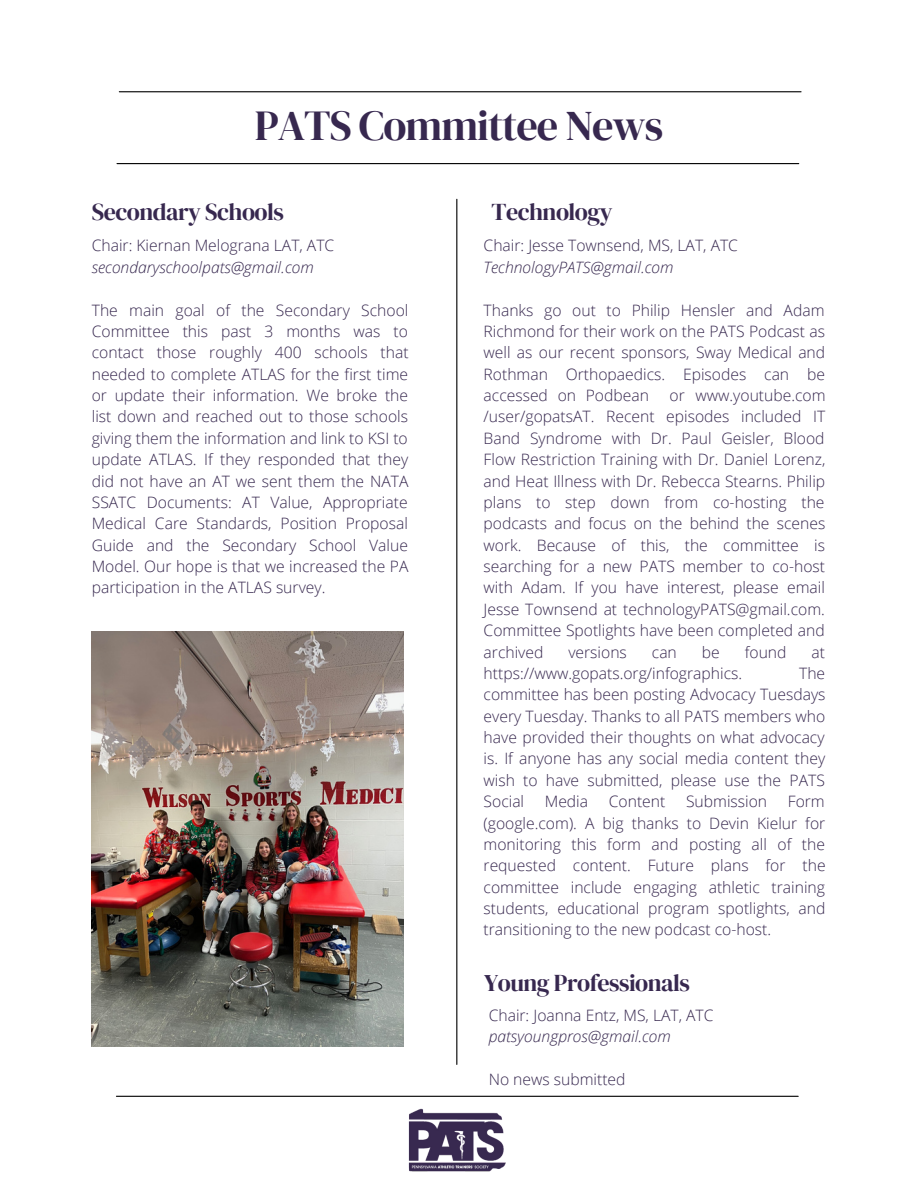
<style>
.page{position:relative;width:918px;height:1188px;background:#fff}
.page>*{position:absolute;margin:0;border:0;box-sizing:border-box;transform-origin:0 0}
.t1{font:42.3px "DM Serif Display";letter-spacing:-.025em;color:#37284f}
.t2{font:24px "DM Serif Display";letter-spacing:-.02em;color:#37284f}
.t3{font:300 15.75px/21.3px "Open Sans";color:#37284f;text-align:justify}
.t4{font:italic 300 15.75px "Open Sans";color:#37284f}
</style>
<div class="page">
<hr style="left:119px;top:91px;width:682px;height:1px;background:#000">
<hr style="left:456px;top:199px;width:1px;height:865px;background:#000">
<hr style="left:116px;top:1096px;width:682px;height:1px;background:#000">
<hr style="left:117px;top:163px;width:682px;height:1px;background:#000">
<img style="left:408px;top:1108px;width:98px;height:64px">
<img style="left:92px;top:632px;width:311px;height:415px">
<p class="t1" style="left:255px;top:96px;width:410px">PATS Committee News</p>
<p class="t2" style="left:92px;top:195px;width:194px">Secondary Schools</p>
<p class="t3" style="left:92px;top:235px;width:244px">Chair: Kiernan Melograna LAT, ATC</p>
<p class="t4" style="left:92px;top:256px;width:224px">secondaryschoolpats@gmail.com</p>
<p class="t3" style="left:92px;top:299px;width:318px">The main goal of the Secondary School Committee this past 3 months was to contact those roughly 400 schools that needed to complete ATLAS for the first time or update their information. We broke the list down and reached out to those schools giving them the information and link to KSI to update ATLAS. If they responded that they did not have an AT we sent them the NATA SSATC Documents: AT Value, Appropriate Medical Care Standards, Position Proposal Guide and the Secondary School Value Model. Our hope is that we increased the PA participation in the ATLAS survey.</p>
<p class="t2" style="left:492px;top:195px;width:123px">Technology</p>
<p class="t3" style="left:484px;top:235px;width:256px">Chair: Jesse Townsend, MS, LAT, ATC</p>
<p class="t4" style="left:484px;top:256px;width:192px">TechnologyPATS@gmail.com</p>
<p class="t3" style="left:484px;top:299px;width:343px">Thanks go out to Philip Hensler and Adam Richmond for their work on the PATS Podcast as well as our recent sponsors, Sway Medical and Rothman Orthopaedics. Episodes can be accessed on Podbean</p>
<p class="t3" style="left:484px;top:384px;width:343px;text-indent:186px">or www.youtube.com /user/gopatsAT. Recent episodes included IT Band Syndrome with Dr. Paul Geisler, Blood Flow Restriction Training with Dr. Daniel Lorenz, and Heat Illness with Dr. Rebecca Stearns. Philip plans to step down from co-hosting the podcasts and focus on the behind the scenes work. Because of this, the committee is searching for a new PATS member to co-host with Adam. If you have interest, please email Jesse Townsend at technologyPATS@gmail.com.<br>Committee Spotlights have been completed and archived</p>
<p class="t3" style="left:568px;top:641px;width:60px">versions</p>
<p class="t3" style="left:652px;top:641px;width:26px">can</p>
<p class="t3" style="left:702px;top:641px;width:19px">be</p>
<p class="t3" style="left:745px;top:641px;width:43px">found</p>
<p class="t3" style="left:812px;top:641px;width:15px">at</p>
<p class="t3" style="left:484px;top:662px;width:260px">https://www.gopats.org/infographics.</p>
<p class="t3" style="left:484px;top:662px;width:343px;text-indent:316px">The committee has been posting Advocacy Tuesdays every Tuesday. Thanks to all PATS members who have provided their thoughts on what advocacy is. If anyone has any social media content they wish to have submitted, please use the PATS Social</p>
<p class="t3" style="left:545px;top:790px;width:45px">Media</p>
<p class="t3" style="left:609px;top:790px;width:58px">Content</p>
<p class="t3" style="left:686px;top:790px;width:83px">Submission</p>
<p class="t3" style="left:484px;top:790px;width:344px;text-indent:304px">Form (google.com). A big thanks to Devin Kielur for monitoring this form and posting all of the requested content. Future plans for the committee include engaging athletic training students, educational program spotlights, and transitioning to the new podcast co-host.</p>
<p class="t2" style="left:484px;top:966px;width:207px">Young Professionals</p>
<p class="t3" style="left:489px;top:1004px;width:226px">Chair: Joanna Entz, MS, LAT, ATC</p>
<p class="t4" style="left:489px;top:1025px;width:184px">patsyoungpros@gmail.com</p>
<p class="t3" style="left:489px;top:1068px;width:138px">No news submitted</p>
</div>
